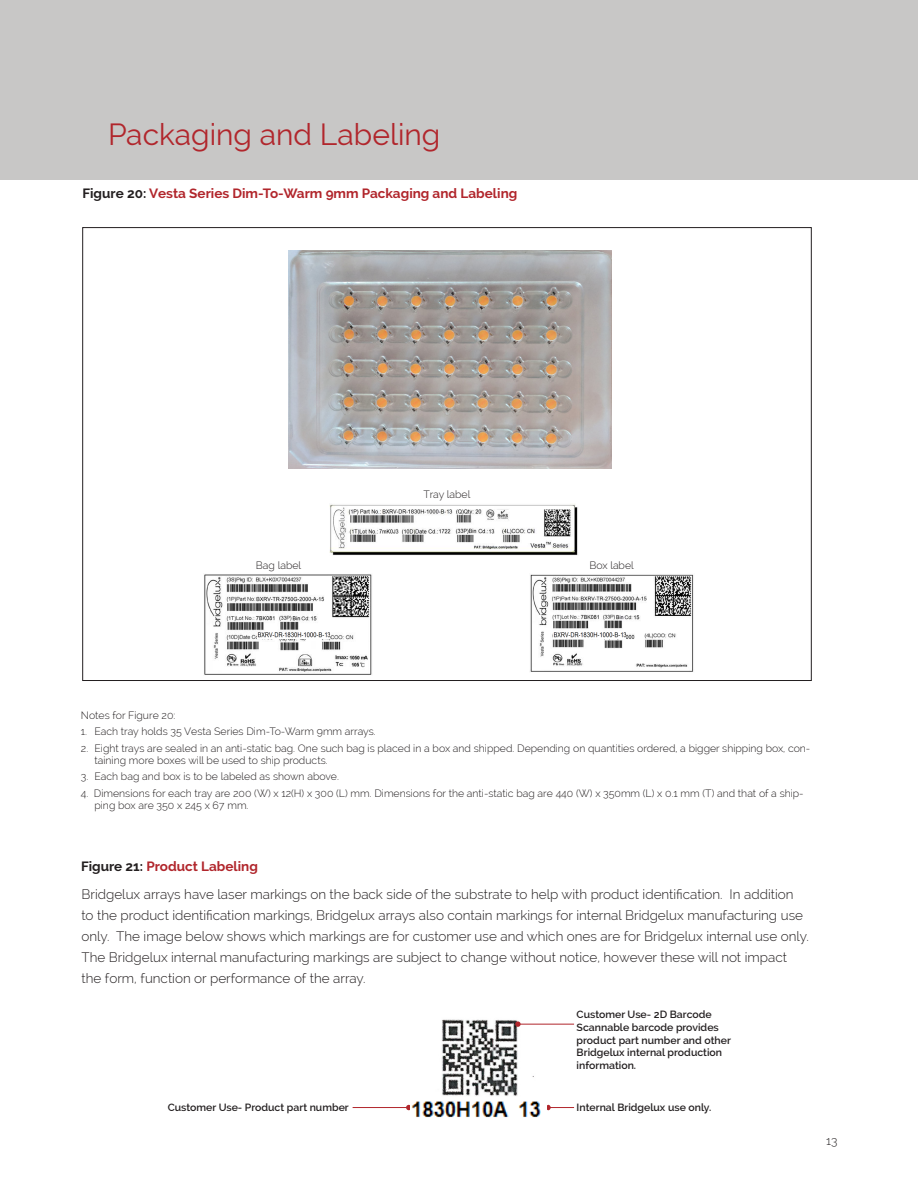
<style>
.page{position:relative;width:918px;height:1188px;background:#fff}
.page>*{position:absolute;margin:0;border:0;box-sizing:border-box;transform-origin:0 0}
.t1{font:30px "Raleway";color:#b1262c}
.t2{font:300 13.5px/21px "Raleway";color:#231f20}
.t3{font:700 13.5px "Raleway";color:#b1262c}
.t4{font:300 12px "Raleway";color:#231f20}
.t5{font:300 10.5px/12px "Raleway";color:#231f20}
.t6{font:600 10.5px/12.8px "Raleway";color:#231f20}
.s1{color:#231f20}
.s2{font-weight:700}
.s3{font-weight:700;color:#b1262c}
</style>
<div class="page">
<div style="left:0;top:0;width:918px;height:180px;background:#c8c7c6"></div>
<img style="left:442px;top:1019px;width:104px;height:77px">
<hr style="left:518px;top:1024px;width:56px;height:1px;background:#b1262c">
<svg style="left:515px;top:1021px;width:6px;height:6px"></svg>
<svg style="left:547px;top:1105px;width:27px;height:5px"></svg>
<hr style="left:353px;top:1107px;width:55px;height:1px;background:#b1262c">
<svg style="left:406px;top:1105px;width:4px;height:5px"></svg>
<img style="left:411px;top:1101px;width:130px;height:16px">
<img style="left:204px;top:574px;width:168px;height:101px">
<img style="left:257px;top:633px;width:73px;height:6px">
<img style="left:330px;top:504px;width:248px;height:51px">
<img style="left:530px;top:574px;width:164px;height:98px">
<img style="left:553px;top:633px;width:73px;height:6px">
<img style="left:288px;top:251px;width:324px;height:218px">
<h1 class="t1" style="left:108px;top:123px;width:334px">Packaging and Labeling</h1>
<p class="t3" style="left:82px;top:188px;width:436px"><span class="s1">Figure 20:</span> Vesta Series Dim-To-Warm 9mm Packaging and Labeling</p>
<p class="t5" style="left:423px;top:489px;width:48px">Tray label</p>
<p class="t5" style="left:256px;top:560px;width:47px">Bag label</p>
<p class="t5" style="left:589px;top:559px;width:46px">Box label</p>
<p class="t5" style="left:81px;top:709px;width:96px">Notes for Figure 20:</p>
<p class="t5" style="left:81px;top:725px;width:296px">1. Each tray holds 35 Vesta Series Dim-To-Warm 9mm arrays.</p>
<p class="t5" style="left:94px;top:742px;width:718px;text-indent:-14px">2. Eight trays are sealed in an anti-static bag. One such bag is placed in a box and shipped. Depending on quantities ordered, a bigger shipping box, con&shy;taining more boxes will be used to ship products.</p>
<p class="t5" style="left:81px;top:770px;width:260px">3. Each bag and box is to be labeled as shown above.</p>
<p class="t5" style="left:94px;top:787px;width:711px;text-indent:-14px">4. Dimensions for each tray are 200 (W) x 12(H) x 300 (L) mm. Dimensions for the anti-static bag are 440 (W) x 350mm (L) x 0.1 mm (T) and that of a ship&shy;ping box are 350 x 245 x 67 mm.</p>
<p class="t2" style="left:81px;top:853px;width:714px;line-height:27.6px"><span class="s2">Figure 21:</span> <span class="s3">Product Labeling<br></span>Bridgelux arrays have laser markings on the back side of the substrate to help with product identification. In addition</p>
<p class="t2" style="left:82px;top:905px;width:729px">to the product identification markings, Bridgelux arrays also contain markings for internal Bridgelux manufacturing use only. The image below shows which markings are for customer use and which ones are for Bridgelux internal use only.<br>The Bridgelux internal manufacturing markings are subject to change without notice, however these will not impact the form, function or performance of the array.</p>
<p class="t6" style="left:577px;top:1009px;width:156px">Customer Use- 2D Barcode<br>Scannable barcode provides product part number and other<br>Bridgelux internal production information.</p>
<p class="t6" style="left:168px;top:1102px;width:183px">Customer Use- Product part number</p>
<p class="t6" style="left:577px;top:1102px;width:136px">Internal Bridgelux use only.</p>
<p class="t4" style="left:826px;top:1136px;width:13px">13</p>
</div>
